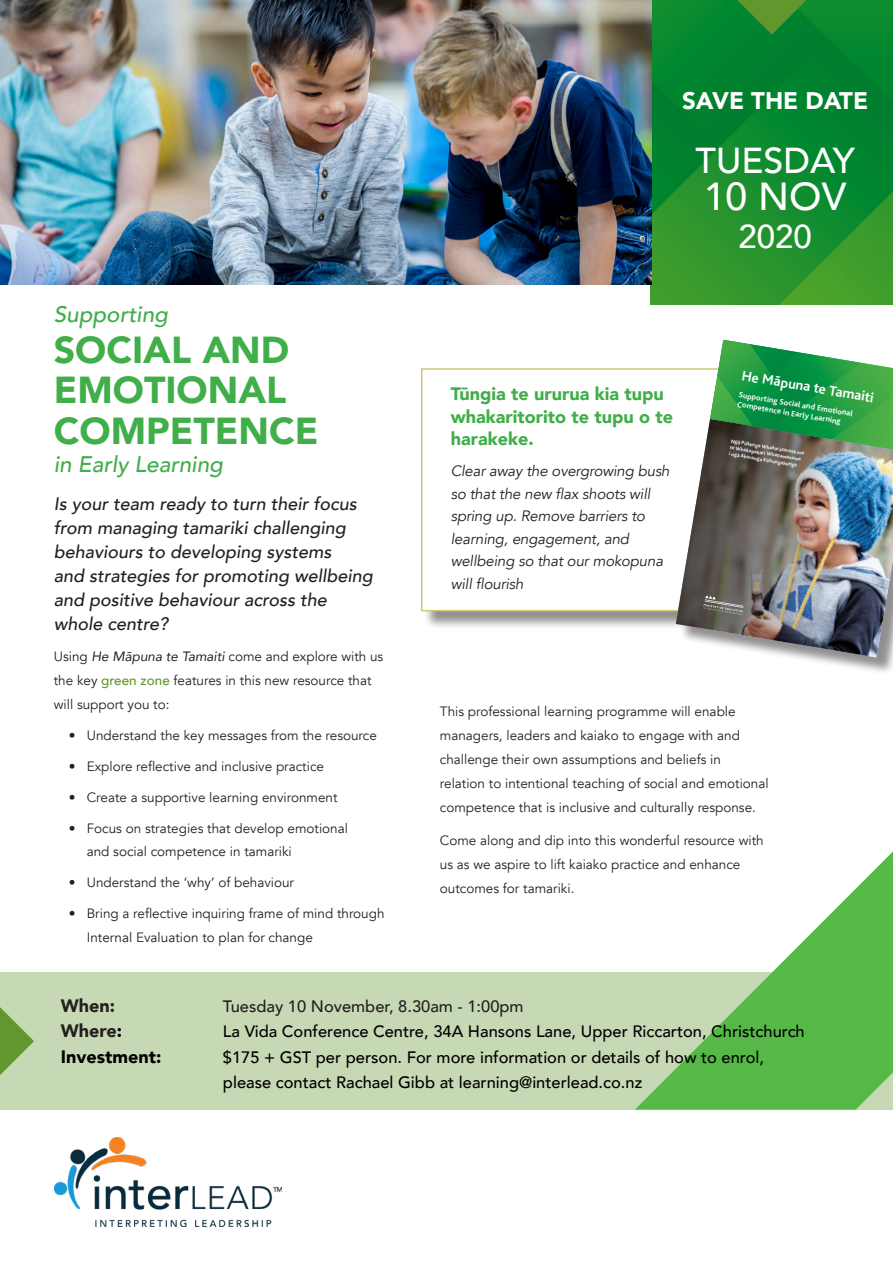
<style>
.page{position:relative;width:893px;height:1263px;background:#fff}
.page>*{position:absolute;margin:0;border:0;box-sizing:border-box;transform-origin:0 0}
.t1{font:500 39px "Avenir";color:#fff}
.t2{font:900 37.5px/40.5px "Avenir";color:#40ae49}
.t3{font:500 36px "Avenir";color:#fff}
.t4{font:500 33px "Avenir";color:#fff}
.t5{font:900 24px "Avenir";color:#fff}
.t6{font:italic 500 22.5px "Avenir";color:#40ae49}
.t7{font:italic 500 18px/24px "Avenir";color:#231f20}
.t8{font:900 18px/22.5px "Avenir";color:#40ae49}
.t9{font:900 18px "Avenir";color:#231f20}
.t10{font:900 18px "Avenir";color:#000}
.t11{font:500 16.5px/25.5px "Avenir";color:#000}
.t12{font:500 16.5px "Avenir";color:#231f20}
.t13{font:italic 15px/22.5px "Avenir";letter-spacing:-.01em;color:#231f20}
.t14{font:700 14.4px "Bliss Pro";color:#fff}
.t15{font:13.5px/24px "Avenir";color:#231f20}
.t16{font:700 8.25px/9.6px "Bliss Pro";color:#fff}
.t17{font:700 5.25px/6.6px "Bliss Pro";color:#fff}
.s1{font-style:italic}
.s2{font-weight:500;color:#62972f}
.s3{color:#000}
</style>
<div class="page">
<img style="left:650px;top:0;width:243px;height:304px">
<img style="left:0;top:0;width:651px;height:284px">
<svg style="left:737px;top:0;width:69px;height:35px"></svg>
<div style="left:0;top:972px;width:893px;height:138px;background:#c7d9b4"></div>
<svg style="left:0;top:1007px;width:34px;height:68px"></svg>
<img style="left:54px;top:1137px;width:228px;height:89px">
<svg style="left:635px;top:851px;width:258px;height:258px"></svg>
<div style="left:423px;top:371px;width:378px;height:259px;background:#231f20;opacity:.5"></div>
<div style="left:421px;top:368px;width:361px;height:243px;background:#fff;border:2px solid #d1ca6b"></div>
<div style="left:679px;top:343px;width:214px;height:332px;background:#231f20;opacity:.5"></div>
<img style="left:676px;top:418px;width:217px;height:239px">
<svg style="left:710px;top:340px;width:183px;height:109px"></svg>
<svg style="left:703px;top:595px;width:41px;height:20px"></svg>
<p class="t6" style="left:54px;top:301px;width:116px">Supporting</p>
<p class="t2" style="left:54px;top:328px;width:266px">SOCIAL AND<br>EMOTIONAL<br>COMPETENCE</p>
<p class="t6" style="left:54px;top:451px;width:171px">in Early Learning</p>
<p class="t7" style="left:54px;top:492px;width:321px">Is your team ready to turn their focus from managing tamariki challenging behaviours to developing systems<br>and strategies for promoting wellbeing and positive behaviour across the whole centre?</p>
<p class="t15" style="left:54px;top:645px;width:331px">Using <span class="s1">He Māpuna te Tamaiti</span> come and explore with us the key <span class="s2">green zone</span> features in this new resource that will support you to:</p>
<p class="t15" style="left:69px;top:724px;width:310px">• Understand the key messages from the resource</p>
<p class="t15" style="left:69px;top:755px;width:257px">• Explore reflective and inclusive practice</p>
<p class="t15" style="left:69px;top:786px;width:270px">• Create a supportive learning environment</p>
<p class="t15" style="left:87px;top:818px;width:263px;line-height:22.5px;text-indent:-18px">• Focus on strategies that develop emotional and social competence in tamariki</p>
<p class="t15" style="left:69px;top:870px;width:227px">• Understand the ‘why’ of behaviour</p>
<p class="t15" style="left:87px;top:901px;width:299px;text-indent:-18px">• Bring a reflective inquiring frame of mind through<br>Internal Evaluation to plan for change</p>
<p class="t5" style="left:682px;top:80px;width:188px">SAVE THE DATE</p>
<p class="t3" style="left:695px;top:129px;width:161px">TUESDAY</p>
<p class="t1" style="left:704px;top:163px;width:144px">10 NOV</p>
<p class="t4" style="left:738px;top:208px;width:75px">2020</p>
<p class="t8" style="left:451px;top:382px;width:224px">Tūngia te ururua kia tupu whakaritorito te tupu o te harakeke.</p>
<p class="t13" style="left:451px;top:460px;width:220px">Clear away the overgrowing bush so that the new flax shoots will spring up. Remove barriers to learning, engagement, and wellbeing so that our mokopuna will flourish</p>
<p class="t14" style="left:743px;top:366px;width:135px;rotate:10deg">He Māpuna te Tamaiti</p>
<p class="t16" style="left:739px;top:390px;width:117px;rotate:9deg">Supporting Social and Emotional<br>Competence in Early Learning</p>
<p class="t17" style="left:732px;top:437px;width:76px;rotate:10deg">Ngā Pūkenga Whakaratarata me te Whakapakari Whatumanawa i ngā Akoranga Kōhungahunga</p>
<p class="t15" style="left:440px;top:700px;width:330px">This professional learning programme will enable managers, leaders and kaiako to engage with and challenge their own assumptions and beliefs in relation to intentional teaching of social and emotional competence that is inclusive and culturally response.</p>
<p class="t15" style="left:440px;top:828px;width:325px">Come along and dip into this wonderful resource with us as we aspire to lift kaiako practice and enhance outcomes for tamariki.</p>
<p class="t9" style="left:61px;top:990px;width:56px">When:</p>
<p class="t12" style="left:223px;top:992px;width:302px">Tuesday 10 November, 8.30am - 1:00pm</p>
<p class="t9" style="left:61px;top:1016px;width:63px">Where<span class="s3">:</span></p>
<p class="t11" style="left:223px;top:1018px;width:583px">La Vida Conference Centre, 34A Hansons Lane, Upper Riccarton, Christchurch</p>
<p class="t10" style="left:61px;top:1041px;width:102px">Investment:</p>
<p class="t11" style="left:223px;top:1043px;width:543px">$175 + GST per person. For more information or details of how to enrol, please contact Rachael Gibb at learning@interlead.co.nz</p>
</div>
